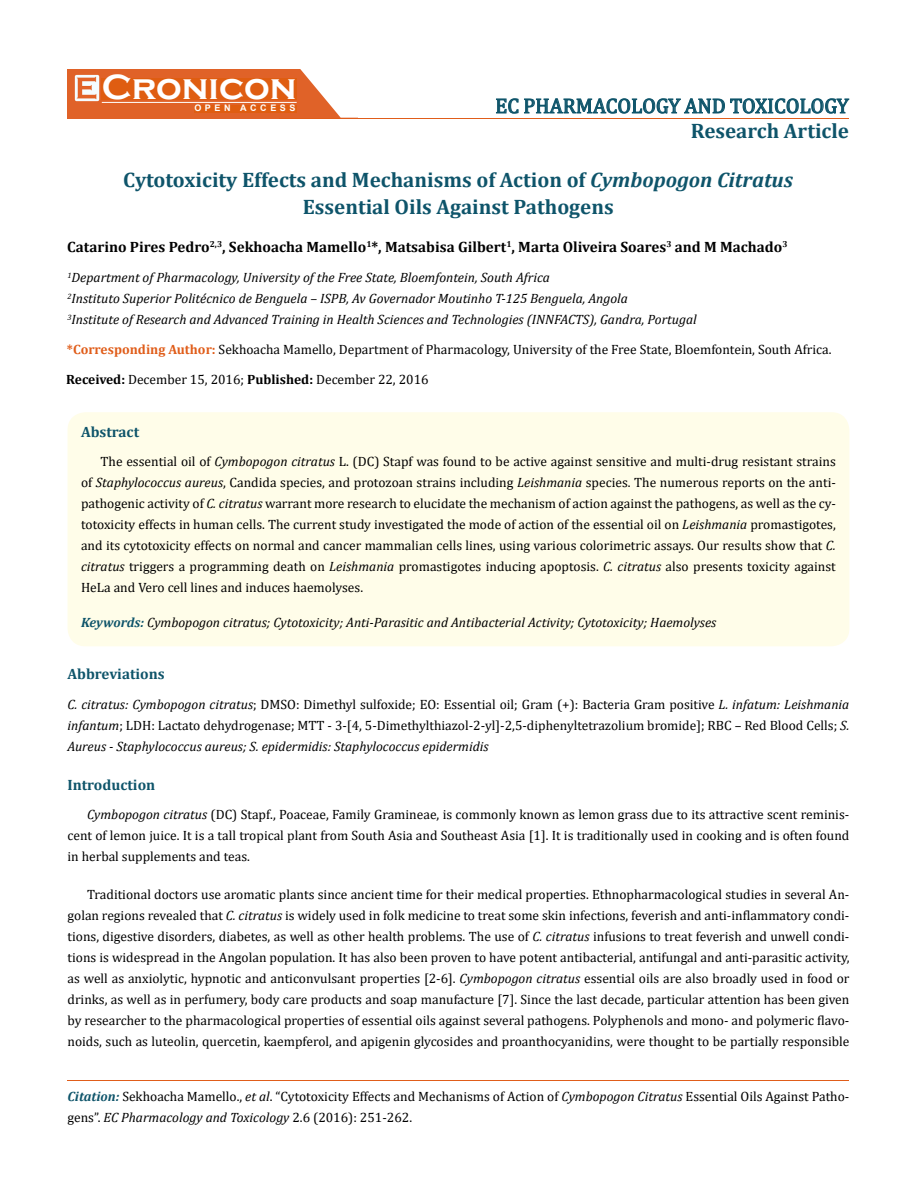
<style>
.page{position:relative;width:917px;height:1190px;background:#fff}
.page>*{position:absolute;margin:0;border:0;box-sizing:border-box;transform-origin:0 0}
.t1{font:700 36px "Copperplate Gothic";color:#fff}
.t2{font:700 21px/27px "Cambria";color:#0e546a;text-align:center}
.t3{font:21px "Cambria";color:#0e546a}
.t4{font:700 15px "Cambria";color:#000}
.t5{font:700 15px "Cambria";color:#0e546a}
.t6{font:13.5px/21px "Cambria";color:#000;text-align:justify}
.t7{font:italic 13.5px/21px "Cambria";color:#000}
.t8{font:700 9px "Arial";letter-spacing:.4em;color:#fff}
.s1{font-style:italic}
.s2{font-weight:700;color:#e05d1a}
.s3{font-weight:700}
.s4{font-weight:700;color:#0e546a}
.s5{font-weight:700;font-style:italic;color:#0e546a}
</style>
<div class="page">
<div style="left:67px;top:70px;width:290px;height:49px;background:#e06228"></div>
<svg style="left:300px;top:69px;width:58px;height:49px"></svg>
<img style="left:75px;top:75px;width:24px;height:26px">
<div style="left:102px;top:79px;width:195px;height:21px;background:#df5d11"></div>
<div style="left:194px;top:105px;width:103px;height:7px;background:#df5d11"></div>
<svg style="left:496px;top:98px;width:353px;height:16px"></svg>
<hr style="left:102px;top:102px;width:194px;height:1px;background:#fff">
<hr style="left:279px;top:118px;width:569px;height:1px;background:#e05d1a">
<hr style="left:67px;top:1080px;width:782px;height:1px;background:#e05d1a">
<div style="left:67px;top:412px;width:782px;height:234px;background:#fffde9;border-radius:18px"></div>
<h1 class="t1" style="left:102px;top:68px;width:196px">Cronicon</h1>
<p class="t8" style="left:194px;top:102px;width:103px">OPEN ACCESS</p>
<h2 class="t3" style="left:495px;top:93px;width:355px">EC PHARMACOLOGY AND TOXICOLOGY</h2>
<h2 class="t2" style="left:690px;top:116px;width:160px">Research Article</h2>
<h2 class="t2" style="left:123px;top:166px;width:671px">Cytotoxicity Effects and Mechanisms of Action of <span class="s1">Cymbopogon Citratus<br></span>Essential Oils Against Pathogens</h2>
<p class="t4" style="left:67px;top:236px;width:721px">Catarino Pires Pedro<sup>2,3</sup>, Sekhoacha Mamello<sup>1</sup>*, Matsabisa Gilbert<sup>1</sup>, Marta Oliveira Soares<sup>3</sup> and M Machado<sup>3</sup></p>
<p class="t7" style="left:67px;top:266px;width:631px"><sup>1</sup>Department of Pharmacology, University of the Free State, Bloemfontein, South Africa<br><sup>2</sup>Instituto Superior Politécnico de Benguela – ISPB, Av Governador Moutinho T-125 Benguela, Angola<br><sup>3</sup>Institute of Research and Advanced Training in Health Sciences and Technologies (INNFACTS), Gandra, Portugal</p>
<p class="t6" style="left:67px;top:339px;width:766px"><span class="s2">*Corresponding Author:</span> Sekhoacha Mamello, Department of Pharmacology, University of the Free State, Bloemfontein, South Africa.</p>
<p class="t6" style="left:66px;top:369px;width:364px"><span class="s3">Received:</span> December 15, 2016; <span class="s3">Published:</span> December 22, 2016</p>
<p class="t5" style="left:81px;top:422px;width:60px">Abstract</p>
<p class="t6" style="left:81px;top:451px;width:756px;text-indent:19px">The essential oil of <span class="s1">Cymbopogon citratus</span> L. (DC) Stapf was found to be active against sensitive and multi-drug resistant strains of <span class="s1">Staphylococcus aureus</span>, Candida species, and protozoan strains including <span class="s1">Leishmania</span> species. The numerous reports on the anti&shy;pathogenic activity of <span class="s1">C. citratus</span> warrant more research to elucidate the mechanism of action against the pathogens, as well as the cy&shy;totoxicity effects in human cells. The current study investigated the mode of action of the essential oil on <span class="s1">Leishmania</span> promastigotes, and its cytotoxicity effects on normal and cancer mammalian cells lines, using various colorimetric assays. Our results show that <span class="s1">C. citratus</span> triggers a programming death on <span class="s1">Leishmania</span> promastigotes inducing apoptosis. <span class="s1">C. citratus</span> also presents toxicity against HeLa and Vero cell lines and induces haemolyses.</p>
<p class="t7" style="left:81px;top:611px;width:636px"><span class="s4">Keywords:</span> Cymbopogon citratus; Cytotoxicity; Anti-Parasitic and Antibacterial Activity; Cytotoxicity; Haemolyses</p>
<p class="t5" style="left:67px;top:663px;width:99px">Abbreviations</p>
<p class="t6" style="left:67px;top:693px;width:783px"><span class="s1">C. citratus: Cymbopogon citratus</span>; DMSO: Dimethyl sulfoxide; EO: Essential oil; Gram (+): Bacteria Gram positive <span class="s1">L. infatum: Leishmania infantum</span>; LDH: Lactato dehydrogenase; MTT - 3-[4, 5-Dimethylthiazol-2-yl]-2,5-diphenyltetrazolium bromide]; RBC – Red Blood Cells; <span class="s1">S.<br>Aureus - Staphylococcus aureus; S. epidermidis: Staphylococcus epidermidis</span></p>
<p class="t5" style="left:67px;top:774px;width:89px">Introduction</p>
<p class="t6" style="left:67px;top:803px;width:783px;text-indent:19px"><span class="s1">Cymbopogon citratus</span> (DC) Stapf., Poaceae, Family Gramineae, is commonly known as lemon grass due to its attractive scent reminis&shy;cent of lemon juice. It is a tall tropical plant from South Asia and Southeast Asia [1]. It is traditionally used in cooking and is often found in herbal supplements and teas.</p>
<p class="t6" style="left:67px;top:883px;width:783px;text-indent:19px">Traditional doctors use aromatic plants since ancient time for their medical properties. Ethnopharmacological studies in several An&shy;golan regions revealed that <span class="s1">C. citratus</span> is widely used in folk medicine to treat some skin infections, feverish and anti-inflammatory condi&shy;tions, digestive disorders, diabetes, as well as other health problems. The use of <span class="s1">C. citratus</span> infusions to treat feverish and unwell condi&shy;tions is widespread in the Angolan population. It has also been proven to have potent antibacterial, antifungal and anti-parasitic activity, as well as anxiolytic, hypnotic and anticonvulsant properties [2-6]. <span class="s1">Cymbopogon citratus</span> essential oils are also broadly used in food or drinks, as well as in perfumery, body care products and soap manufacture [7]. Since the last decade, particular attention has been given by researcher to the pharmacological properties of essential oils against several pathogens. Polyphenols and mono- and polymeric flavo&shy;noids, such as luteolin, quercetin, kaempferol, and apigenin glycosides and proanthocyanidins, were thought to be partially responsible</p>
<p class="t6" style="left:67px;top:1085px;width:783px"><span class="s5">Citation:</span> Sekhoacha Mamello., <span class="s1">et al</span>. “Cytotoxicity Effects and Mechanisms of Action of <span class="s1">Cymbopogon Citratus</span> Essential Oils Against Patho&shy;gens”. <span class="s1">EC Pharmacology and Toxicology</span> 2.6 (2016): 251-262.</p>
</div>
